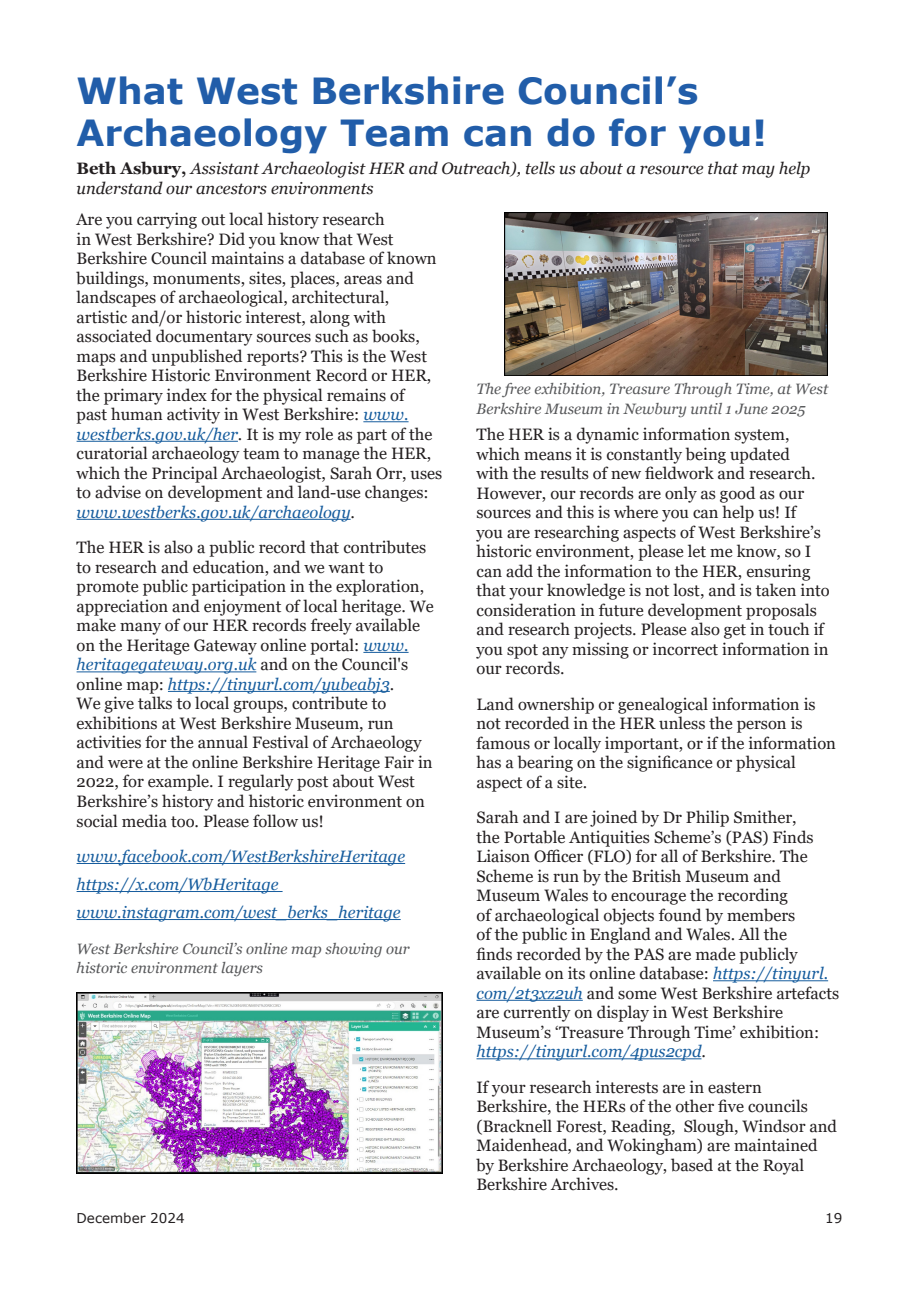
<style>
.page{position:relative;width:919px;height:1289px;background:#fff}
.page>*{position:absolute;margin:0;border:0;box-sizing:border-box;transform-origin:0 0}
.Body_Text{font:700 36px/42px "Verdana";color:#215da9}
.Body_Text-2{font:16.5px/19.5px "Georgia";color:#231f20}
.Body_Text-3{font:italic 16.5px/19.5px "Georgia";color:#231f20}
.Body_Text-4{font:italic 16.5px "Georgia";color:#175d9e}
.Body_Text-5{font:italic 15px/19.5px "Georgia";color:#57585a}
.t1{font:13.5px "Verdana";color:#231f20}
.s1{font-weight:700;font-style:normal}
.s2{font-style:italic;color:#175d9e}
</style>
<div class="page">
<hr style="left:363px;top:421px;width:45px;height:1px;background:#175d9e">
<hr style="left:77px;top:441px;width:161px;height:1px;background:#175d9e">
<hr style="left:77px;top:519px;width:273px;height:1px;background:#175d9e">
<hr style="left:363px;top:652px;width:45px;height:1px;background:#175d9e">
<hr style="left:77px;top:671px;width:179px;height:1px;background:#175d9e">
<hr style="left:168px;top:691px;width:222px;height:1px;background:#175d9e">
<hr style="left:77px;top:863px;width:328px;height:1px;background:#175d9e">
<hr style="left:77px;top:891px;width:205px;height:1px;background:#175d9e">
<hr style="left:77px;top:919px;width:323px;height:1px;background:#175d9e">
<hr style="left:713px;top:980px;width:115px;height:1px;background:#175d9e">
<hr style="left:476px;top:999px;width:106px;height:1px;background:#175d9e">
<hr style="left:476px;top:1058px;width:225px;height:1px;background:#175d9e">
<img style="left:77px;top:992px;width:365px;height:181px">
<img style="left:504px;top:213px;width:323px;height:162px">
<p class="Body_Text" style="left:77px;top:69px;width:691px">What West Berkshire Council’s<br>Archaeology Team can do for you!</p>
<p class="Body_Text-3" style="left:77px;top:159px;width:735px"><span class="s1">Beth Asbury,</span> Assistant Archaeologist HER and Outreach), tells us about a resource that may help understand our ancestors environments</p>
<p class="Body_Text-2" style="left:77px;top:210px;width:367px">Are you carrying out local history research<br>in West Berkshire? Did you know that West Berkshire Council maintains a database of known buildings, monuments, sites, places, areas and landscapes of archaeological, architectural, artistic and/or historic interest, along with associated documentary sources such as books, maps and unpublished reports? This is the West Berkshire Historic Environment Record or HER, the primary index for the physical remains of<br>past human activity in West Berkshire: <span class="s2">www. westberks.gov.uk/her</span>. It is my role as part of the curatorial archaeology team to manage the HER, which the Principal Archaeologist, Sarah Orr, uses to advise on development and land-use changes: <span class="s2">www.westberks.gov.uk/archaeology</span>.</p>
<p class="Body_Text-2" style="left:77px;top:538px;width:359px">The HER is also a public record that contributes to research and education, and we want to promote public participation in the exploration, appreciation and enjoyment of local heritage. We make many of our HER records freely available on the Heritage Gateway online portal: <span class="s2">www. heritagegateway.org.uk</span> and on the Council's online map: <span class="s2">https://tinyurl.com/yubeabj3</span>.<br>We give talks to local groups, contribute to exhibitions at West Berkshire Museum, run activities for the annual Festival of Archaeology and were at the online Berkshire Heritage Fair in 2022, for example. I regularly post about West Berkshire’s history and historic environment on social media too. Please follow us!</p>
<p class="Body_Text-4" style="left:77px;top:845px;width:330px">www.facebook.com/WestBerkshireHeritage</p>
<p class="Body_Text-4" style="left:77px;top:873px;width:203px">https://x.com/WbHeritage</p>
<p class="Body_Text-4" style="left:77px;top:901px;width:325px">www.instagram.com/west_berks_heritage</p>
<p class="Body_Text-5" style="left:77px;top:938px;width:335px">West Berkshire Council’s online map showing our historic environment layers</p>
<p class="Body_Text-5" style="left:476px;top:379px;width:353px">The free exhibition, Treasure Through Time, at West<br>Berkshire Museum in Newbury until 1 June 2025</p>
<p class="Body_Text-2" style="left:476px;top:425px;width:354px">The HER is a dynamic information system, which means it is constantly being updated<br>with the results of new fieldwork and research.<br>However, our records are only as good as our sources and this is where you can help us! If<br>you are researching aspects of West Berkshire’s historic environment, please let me know, so I can add the information to the HER, ensuring that your knowledge is not lost, and is taken into consideration in future development proposals and research projects. Please also get in touch if you spot any missing or incorrect information in our records.</p>
<p class="Body_Text-2" style="left:476px;top:694px;width:361px">Land ownership or genealogical information is not recorded in the HER unless the person is famous or locally important, or if the information has a bearing on the significance or physical aspect of a site.</p>
<p class="Body_Text-2" style="left:476px;top:808px;width:364px">Sarah and I are joined by Dr Philip Smither,<br>the Portable Antiquities Scheme’s (PAS) Finds Liaison Officer (FLO) for all of Berkshire. The Scheme is run by the British Museum and Museum Wales to encourage the recording<br>of archaeological objects found by members<br>of the public in England and Wales. All the<br>finds recorded by the PAS are made publicly available on its online database: <span class="s2">https://tinyurl. com/2t3xz2uh</span> and some West Berkshire artefacts are currently on display in West Berkshire Museum’s ‘Treasure Through Time’ exhibition: <span class="s2">https://tinyurl.com/4pus2cpd</span>.</p>
<p class="Body_Text-2" style="left:476px;top:1077px;width:362px">If your research interests are in eastern Berkshire, the HERs of the other five councils (Bracknell Forest, Reading, Slough, Windsor and Maidenhead, and Wokingham) are maintained by Berkshire Archaeology, based at the Royal Berkshire Archives.</p>
<p class="t1" style="left:77px;top:1208px;width:109px">December 2024</p>
<p class="t1" style="left:825px;top:1208px;width:19px">19</p>
</div>
